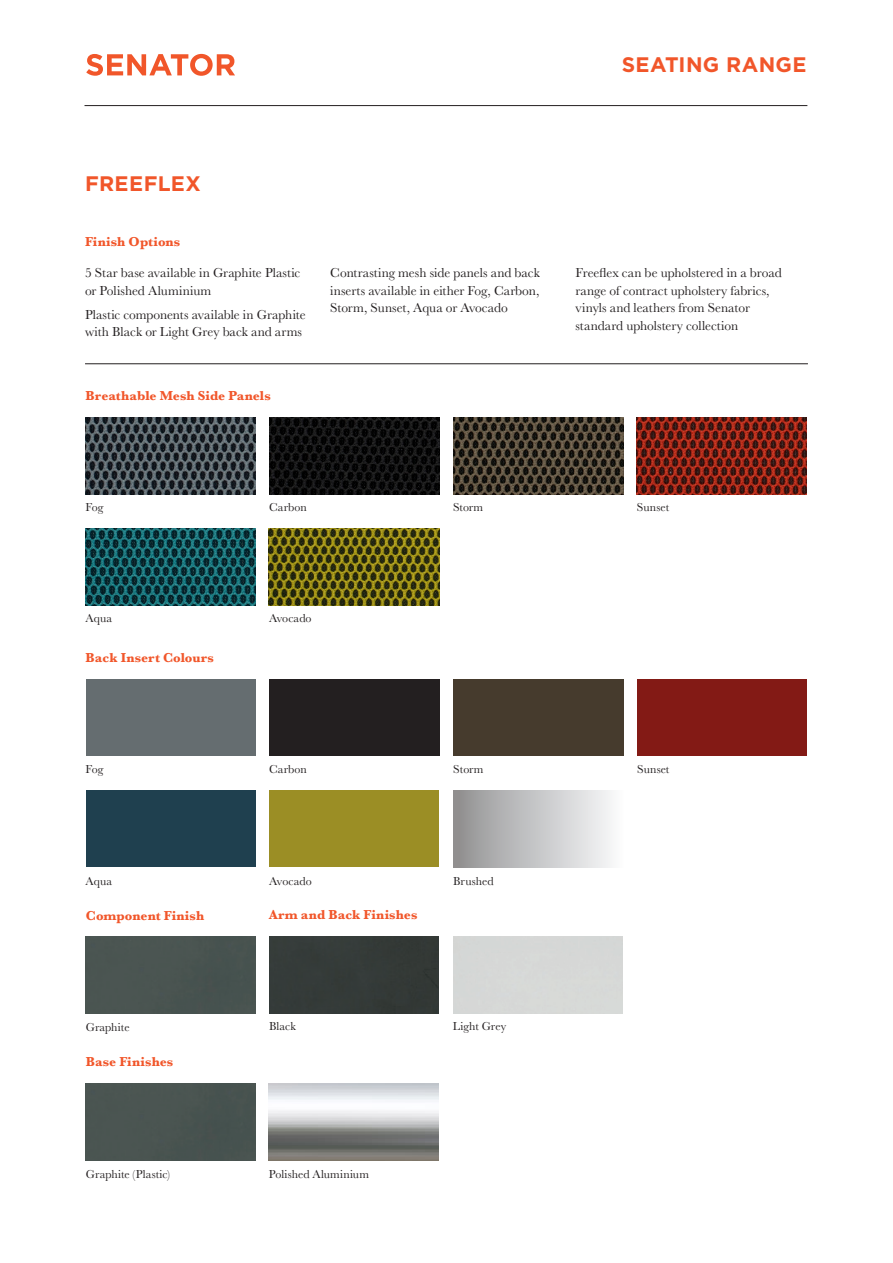
<style>
.page{position:relative;width:893px;height:1263px;background:#fff}
.page>*{position:absolute;margin:0;border:0;box-sizing:border-box;transform-origin:0 0}
.TEXT{font:700 21px "Gotham";letter-spacing:.015em;color:#f1562a}
.t1{font:13.5px/17.5px "Baskerville";color:#231f20}
.TEXT-2{font:700 13.5px "Baskerville";letter-spacing:.005em;color:#f1562a}
.t2{font:12px "Baskerville";letter-spacing:.005em;color:#231f20}
</style>
<div class="page">
<hr style="left:85px;top:105px;width:722px;height:1px;background:#231f20">
<svg style="left:86px;top:54px;width:149px;height:22px"></svg>
<hr style="left:85px;top:363px;width:723px;height:1px;background:#231f20">
<img style="left:86px;top:417px;width:170px;height:77px">
<img style="left:86px;top:528px;width:170px;height:77px">
<img style="left:269px;top:417px;width:170px;height:77px">
<div style="left:269px;top:679px;width:170px;height:76px;background:#231f20"></div>
<img style="left:269px;top:528px;width:170px;height:77px">
<img style="left:453px;top:417px;width:170px;height:77px">
<img style="left:637px;top:417px;width:170px;height:77px">
<div style="left:86px;top:679px;width:170px;height:77px;background:#656d70"></div>
<div style="left:453px;top:679px;width:170px;height:76px;background:#463b2d"></div>
<div style="left:637px;top:679px;width:170px;height:77px;background:#831a15"></div>
<div style="left:86px;top:790px;width:170px;height:77px;background:#1f404f"></div>
<div style="left:269px;top:790px;width:170px;height:77px;background:#9b8e25"></div>
<div style="left:453px;top:790px;width:170px;height:77px;background:linear-gradient(to right,#919091,#fbfcfd)"></div>
<div style="left:86px;top:937px;width:170px;height:77px;background:#4a5451"></div>
<div style="left:86px;top:1084px;width:170px;height:77px;background:#4a5451"></div>
<div style="left:269px;top:937px;width:170px;height:76px;background:#343a38"></div>
<img style="left:269px;top:1084px;width:170px;height:77px">
<h1 class="TEXT" style="left:622px;top:51px;width:186px">SEATING RANGE</h1>
<p class="TEXT" style="left:85px;top:170px;width:117px">FREEFLEX</p>
<p class="TEXT-2" style="left:85px;top:232px;width:97px">Finish Options</p>
<p class="t1" style="left:85px;top:264px;width:217px">5 Star base available in Graphite Plastic or Polished Aluminium</p>
<p class="t1" style="left:85px;top:306px;width:222px">Plastic components available in Graphite with Black or Light Grey back and arms</p>
<p class="TEXT-2" style="left:86px;top:387px;width:187px">Breathable Mesh Side Panels</p>
<p class="t1" style="left:330px;top:264px;width:211px;text-align:justify">Contrasting mesh side panels and back inserts available in either Fog, Carbon, Storm, Sunset, Aqua or Avocado</p>
<p class="t1" style="left:575px;top:264px;width:208px">Freeflex can be upholstered in a broad range of contract upholstery fabrics, vinyls and leathers from Senator standard upholstery collection</p>
<p class="t2" style="left:86px;top:500px;width:19px">Fog</p>
<p class="t2" style="left:86px;top:611px;width:28px">Aqua</p>
<p class="TEXT-2" style="left:86px;top:648px;width:130px">Back Insert Colours</p>
<p class="t2" style="left:269px;top:500px;width:39px">Carbon</p>
<p class="t2" style="left:269px;top:611px;width:44px">Avocado</p>
<p class="t2" style="left:453px;top:500px;width:32px">Storm</p>
<p class="t2" style="left:637px;top:500px;width:34px">Sunset</p>
<p class="t2" style="left:86px;top:761px;width:19px">Fog</p>
<p class="t2" style="left:86px;top:873px;width:28px">Aqua</p>
<p class="t2" style="left:269px;top:761px;width:39px">Carbon</p>
<p class="t2" style="left:269px;top:873px;width:44px">Avocado</p>
<p class="t2" style="left:453px;top:761px;width:32px">Storm</p>
<p class="t2" style="left:453px;top:873px;width:42px">Brushed</p>
<p class="t2" style="left:637px;top:761px;width:34px">Sunset</p>
<p class="TEXT-2" style="left:86px;top:906px;width:120px">Component Finish</p>
<p class="TEXT-2" style="left:269px;top:905px;width:150px">Arm and Back Finishes</p>
<p class="t2" style="left:86px;top:1019px;width:45px">Graphite</p>
<p class="TEXT-2" style="left:86px;top:1052px;width:89px">Base Finishes</p>
<p class="t2" style="left:86px;top:1166px;width:86px">Graphite (Plastic)</p>
<p class="t2" style="left:269px;top:1019px;width:28px">Black</p>
<p class="t2" style="left:453px;top:1019px;width:55px">Light Grey</p>
<p class="t2" style="left:269px;top:1166px;width:102px">Polished Aluminium</p>
</div>
